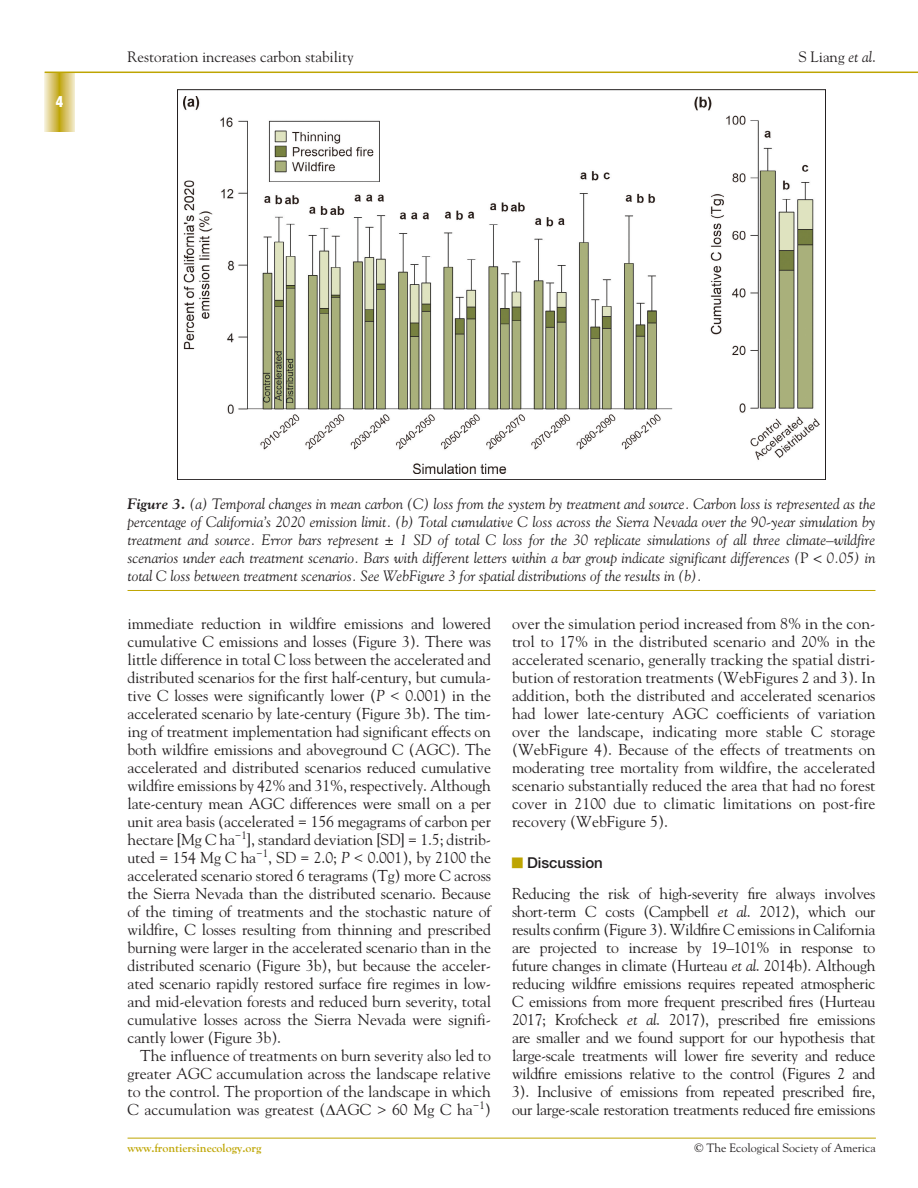
<style>
.page{position:relative;width:918px;height:1188px;background:#fff}
.page>*{position:absolute;margin:0;border:0;box-sizing:border-box;transform-origin:0 0}
.t1{font:15.75px/18px "Goudy";letter-spacing:-.005em;color:#231f20;text-align:justify}
.t2{font:900 condensed 15.75px "Helvetica Neue";color:#fff;scale:.9 1}
.t3{font:italic 15px/18px "Goudy";color:#231f20;text-align:justify}
.t4{font:15px "Goudy";color:#231f20}
.t5{font:500 15px "Helvetica Neue";color:#231f20}
.t6{font:12px "Goudy";color:#231f20}
.t7{font:700 12px "Goudy";color:#bea502}
.s1{font-family:"Goudy Old Style";font-style:italic}
.s2{font-weight:700}
.s3{font-style:normal}
</style>
<div class="page">
<svg style="left:45px;top:73px;width:29px;height:59px;background:#d9c76f"></svg>
<hr style="left:45px;top:72px;width:873px;height:1px;background:#bea502">
<hr style="left:128px;top:1138px;width:748px;height:1px;background:#bea502">
<hr style="left:128px;top:590px;width:747px;height:1px;background:#bea502">
<img style="left:184px;top:96px;width:635px;height:377px">
<p class="t2" style="left:56px;top:92px;width:10px">4</p>
<p class="t4" style="left:128px;top:47px;width:228px">Restoration increases carbon stability</p>
<p class="t4" style="left:798px;top:47px;width:79px">S Liang <span class="s1">et al</span>.</p>
<p class="t3" style="left:128px;top:495px;width:749px"><span class="s2">Figure 3.</span> (a) Temporal changes in mean carbon (C) loss from the system by treatment and source. Carbon loss is represented as the percentage of California’s 2020 emission limit. (b) Total cumulative C loss across the Sierra Nevada over the 90-year simulation by treatment and source. Error bars represent ± 1 SD of total C loss for the 30 replicate simulations of all three climate–wildfire scenarios under each treatment scenario. Bars with different letters within a bar group indicate significant differences (<span class="s3">P</span> &lt; 0.05) in total C loss between treatment scenarios. See WebFigure 3 for spatial distributions of the results in (b).</p>
<p class="t1" style="left:128px;top:614px;width:365px">immediate reduction in wildfire emissions and lowered cumulative C emissions and losses (Figure 3). There was little difference in total C loss between the accelerated and distributed scenarios for the first half-century, but cumula&shy;tive C losses were significantly lower (<span class="s1">P</span> &lt; 0.001) in the accelerated scenario by late-century (Figure 3b). The tim&shy;ing of treatment implementation had significant effects on both wildfire emissions and aboveground C (AGC). The accelerated and distributed scenarios reduced cumulative wildfire emissions by 42% and 31%, respectively. Although late-century mean AGC differences were small on a per unit area basis (accelerated = 156 megagrams of carbon per hectare [Mg C ha<sup>−1</sup>], standard deviation [SD] = 1.5; distrib&shy;uted = 154 Mg C ha<sup>−1</sup>, SD = 2.0; <span class="s1">P</span> &lt; 0.001), by 2100 the accelerated scenario stored 6 teragrams (Tg) more C across the Sierra Nevada than the distributed scenario. Because of the timing of treatments and the stochastic nature of wildfire, C losses resulting from thinning and prescribed burning were larger in the accelerated scenario than in the distributed scenario (Figure 3b), but because the acceler&shy;ated scenario rapidly restored surface fire regimes in low&shy;and mid-elevation forests and reduced burn severity, total cumulative losses across the Sierra Nevada were signifi&shy;cantly lower (Figure 3b).</p>
<p class="t1" style="left:128px;top:1046px;width:365px;text-indent:13px">The influence of treatments on burn severity also led to greater AGC accumulation across the landscape relative to the control. The proportion of the landscape in which C accumulation was greatest (∆AGC &gt; 60 Mg C ha<sup>−1</sup>)</p>
<p class="t1" style="left:512px;top:614px;width:365px">over the simulation period increased from 8% in the con&shy;trol to 17% in the distributed scenario and 20% in the accelerated scenario, generally tracking the spatial distri&shy;bution of restoration treatments (WebFigures 2 and 3). In addition, both the distributed and accelerated scenarios had lower late-century AGC coefficients of variation over the landscape, indicating more stable C storage (WebFigure 4). Because of the effects of treatments on moderating tree mortality from wildfire, the accelerated scenario substantially reduced the area that had no forest cover in 2100 due to climatic limitations on post-fire recovery (WebFigure 5).</p>
<p class="t5" style="left:527px;top:854px;width:77px">Discussion</p>
<p class="t1" style="left:512px;top:884px;width:365px">Reducing the risk of high-severity fire always involves short-term C costs (Campbell <span class="s1">et al</span>. 2012), which our results confirm (Figure 3). Wildfire C emissions in California are projected to increase by 19–101% in response to future changes in climate (Hurteau <span class="s1">et al</span>. 2014b). Although reducing wildfire emissions requires repeated atmospheric C emissions from more frequent prescribed fires (Hurteau 2017; Krofcheck <span class="s1">et al</span>. 2017), prescribed fire emissions are smaller and we found support for our hypothesis that large-scale treatments will lower fire severity and reduce wildfire emissions relative to the control (Figures 2 and 3). Inclusive of emissions from repeated prescribed fire, our large-scale restoration treatments reduced fire emissions</p>
<p class="t7" style="left:128px;top:1141px;width:135px">www.frontiersinecology.org</p>
<p class="t6" style="left:695px;top:1140px;width:183px">© The Ecological Society of America</p>
</div>
